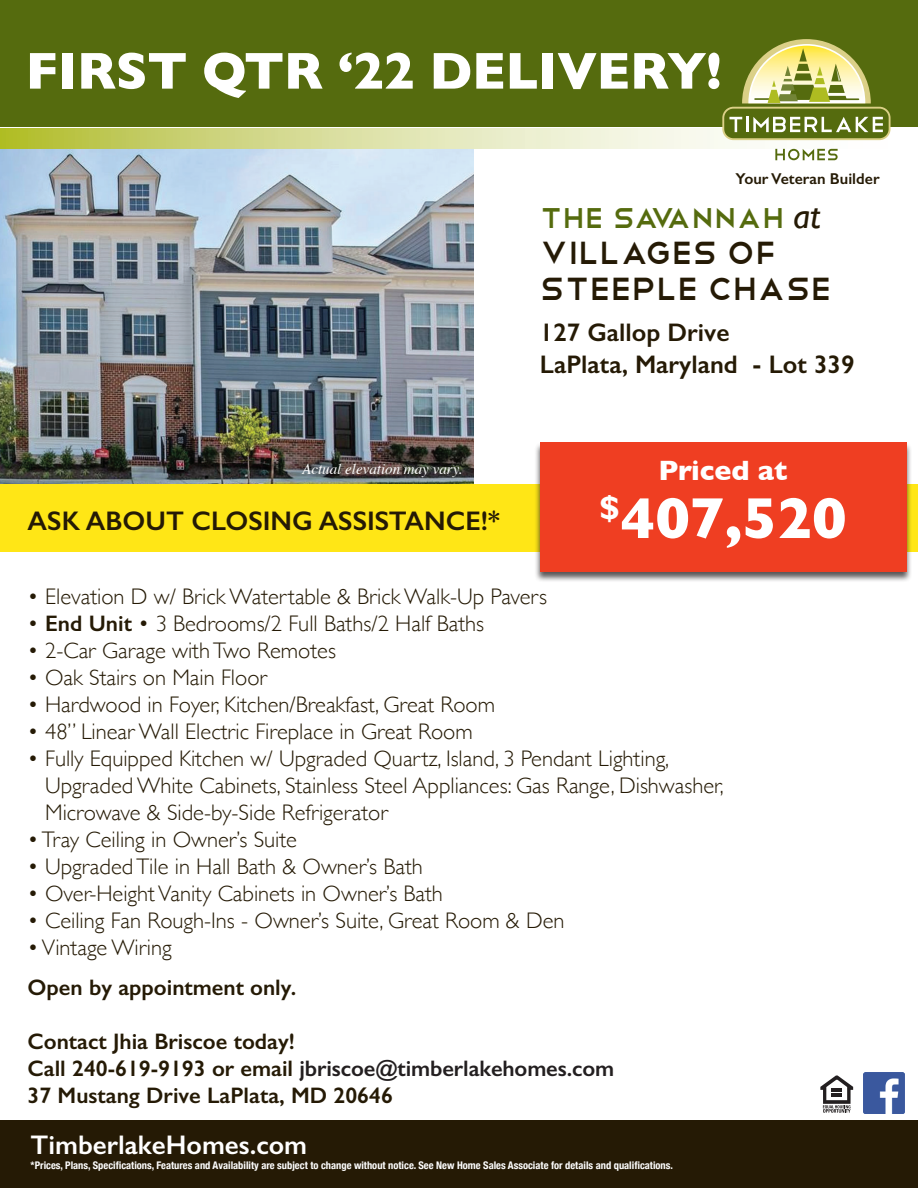
<style>
.page{position:relative;width:918px;height:1188px;background:#fff}
.page>*{position:absolute;margin:0;border:0;box-sizing:border-box;transform-origin:0 0}
.t1{font:700 58.5px "Gill Sans";color:#fff}
.t2{font:700 52.5px "Gill Sans";letter-spacing:-.01em;color:#fff}
.t3{font:42px/36px "Telegrafico";letter-spacing:-.01em;color:#251a05}
.t4{font:37.5px "Telegrafico";color:#556b0e}
.t5{font:700 28.5px "Gill Sans";color:#fff}
.t6{font:600 27px "Gill Sans";color:#251a05}
.t7{font:600 27px "Gill Sans";color:#fff}
.t8{font:600 25.5px/32.4px "Gill Sans";color:#251a05}
.t9{font:300 22.5px/27px "Gill Sans";color:#251a05}
.t10{font:600 22.5px/27px "Gill Sans";color:#251a05}
.t11{font:600 15.75px "Gill Sans";color:#251a05}
.t12{font:italic 15px "Times";color:#fff}
.t13{font:700 condensed 10.5px "Helvetica Neue";color:#fff}
.s1{font-family:"Gill Sans";font-style:italic;font-size:36px;color:#251a05}
.s2{font-size:27px}
.s3{font-weight:600}
.s4{color:#231f20}
</style>
<div class="page">
<img style="left:0;top:148px;width:473px;height:336px">
<div style="left:0;top:484px;width:918px;height:68px;background:#ffe616"></div>
<div style="left:534px;top:442px;width:378px;height:141px;background:#231f20;opacity:.75"></div>
<div style="left:540px;top:443px;width:366px;height:129px;background:#ef3e22"></div>
<svg style="left:820px;top:1076px;width:33px;height:37px"></svg>
<img style="left:863px;top:1072px;width:41px;height:42px">
<div style="left:1px;top:1120px;width:917px;height:68px;background:#251a05"></div>
<div style="left:0;top:0;width:918px;height:127px;background:#556b0e"></div>
<svg style="left:0;top:129px;width:888px;height:19px;background:#dce1a6"></svg>
<div style="left:723px;top:108px;width:167px;height:31px;background:#556b0e;border-radius:10px"></div>
<div style="left:722px;top:107px;width:169px;height:33px;border:2px solid #dbd087;border-radius:10px"></div>
<svg style="left:742px;top:39px;width:129px;height:65px"></svg>
<svg style="left:729px;top:117px;width:154px;height:15px"></svg>
<svg style="left:775px;top:149px;width:63px;height:11px"></svg>
<h2 class="t2" style="left:26px;top:29px;width:698px">FIRST QTR ‘22 DELIVERY!</h2>
<p class="t11" style="left:736px;top:169px;width:145px">Your Veteran Builder</p>
<p class="t12" style="left:302px;top:456px;width:161px">Actual elevation may vary.</p>
<p class="t6" style="left:28px;top:504px;width:474px">ASK ABOUT CLOSING ASSISTANCE!*</p>
<h3 class="t4" style="left:540px;top:193px;width:282px">THE Savannah <span class="s1">at</span></h3>
<h3 class="t3" style="left:540px;top:231px;width:293px">Villages of<br>Steeple Chase</h3>
<p class="t8" style="left:540px;top:316px;width:316px">127 Gallop Drive<br>LaPlata, Maryland <span class="s2">-</span> Lot 339</p>
<p class="t5" style="left:658px;top:447px;width:131px">Priced at</p>
<h1 class="t1" style="left:599px;top:472px;width:249px"><sup>$</sup>407,520</h1>
<p class="t9" style="left:28px;top:582px;width:521px">• Elevation D w/ Brick Watertable &amp; Brick Walk-Up Pavers</p>
<p class="t9" style="left:28px;top:609px;width:458px">• <span class="s3">End Unit</span> • 3 Bedrooms/2 Full Baths/2 Half Baths</p>
<p class="t9" style="left:28px;top:636px;width:310px">• 2-Car Garage with Two Remotes</p>
<p class="t9" style="left:28px;top:663px;width:241px">• Oak Stairs on Main Floor</p>
<p class="t9" style="left:28px;top:690px;width:469px">• Hardwood in Foyer, Kitchen/Breakfast, Great Room</p>
<p class="t9" style="left:28px;top:717px;width:447px">• 48” Linear Wall Electric Fireplace in Great Room</p>
<p class="t9" style="left:45px;top:744px;width:680px;text-indent:-18px">• Fully Equipped Kitchen w/ Upgraded Quartz, Island, 3 Pendant Lighting,<br>Upgraded White Cabinets, Stainless Steel Appliances: Gas Range, Dishwasher,<br>Microwave &amp; Side-by-Side Refrigerator</p>
<p class="t9" style="left:28px;top:825px;width:271px">• Tray Ceiling in Owner’s Suite</p>
<p class="t9" style="left:28px;top:852px;width:397px">• Upgraded Tile in Hall Bath &amp; Owner’s Bath</p>
<p class="t9" style="left:28px;top:879px;width:417px">• Over-Height Vanity Cabinets in Owner’s Bath</p>
<p class="t9" style="left:28px;top:906px;width:538px">• Ceiling Fan Rough-Ins - Owner’s Suite, Great Room &amp; Den</p>
<p class="t9" style="left:28px;top:933px;width:146px">• Vintage Wiring</p>
<p class="t10" style="left:28px;top:974px;width:270px">Open by appointment only.</p>
<p class="t10" style="left:28px;top:1028px;width:588px">Contact Jhia Briscoe today!<br>Call 240-619-9193 or email <span class="s4">jbriscoe@timberlakehomes.com<br></span>37 Mustang Drive LaPlata, MD 20646</p>
<p class="t7" style="left:31px;top:1129px;width:278px">TimberlakeHomes.com</p>
<p class="t13" style="left:31px;top:1157px;width:644px">*Prices, Plans, Specifications, Features and Availability are subject to change without notice. See New Home Sales Associate for details and qualifications.</p>
</div>
